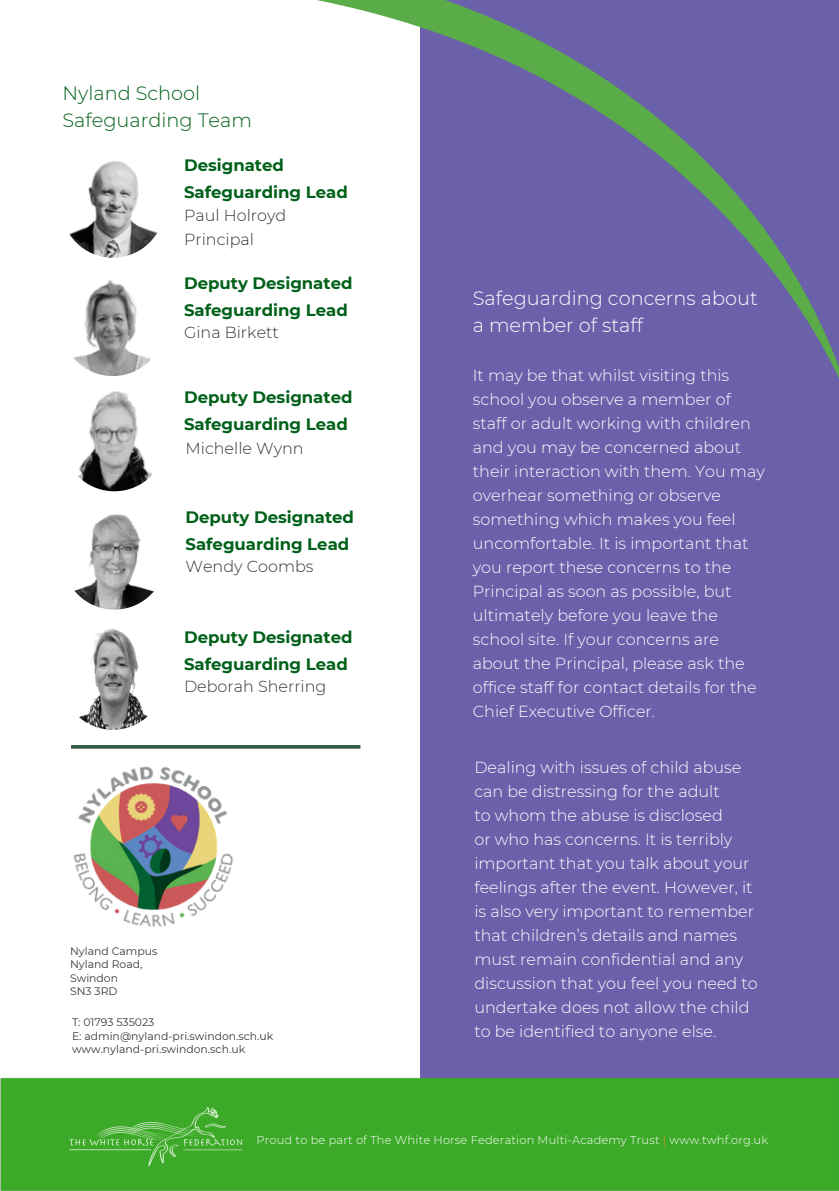
<style>
.page{position:relative;width:839px;height:1191px;background:#fff}
.page>*{position:absolute;margin:0;border:0;box-sizing:border-box;transform-origin:0 0}
.t1{font:300 19.4px/26.6px "Montserrat";color:#fff}
.t2{font:300 19.4px/27px "Montserrat";color:#016019}
.t3{font:700 16.6px/27px "Montserrat";color:#016019}
.t4{font:300 16px/24px "Montserrat";color:#fff}
.t5{font:300 16px/24px "Montserrat";color:#343839}
.t6{font:300 11.4px "Montserrat";letter-spacing:.015em;color:#fff}
.t7{font:10.8px/13.6px "Montserrat";color:#343839}
.s1{color:#f8941d}
</style>
<div class="page">
<svg style="left:71px;top:745px;width:289px;height:4px"></svg>
<div style="left:420px;top:0;width:418px;height:1190px;background:#6b61ab"></div>
<img style="left:61px;top:154px;width:104px;height:104px;border-radius:50%">
<img style="left:61px;top:272px;width:104px;height:104px;border-radius:50%">
<svg style="left:317px;top:0;width:521px;height:376px"></svg>
<div style="left:0;top:1077px;width:838px;height:114px;background:#3caa28"></div>
<img style="left:73px;top:766px;width:160px;height:161px">
<img style="left:63px;top:388px;width:103px;height:103px;border-radius:50%">
<img style="left:63px;top:506px;width:103px;height:104px;border-radius:50%">
<img style="left:61px;top:626px;width:104px;height:104px;border-radius:50%">
<h2 class="t2" style="left:63px;top:79px;width:191px">Nyland School<br>Safeguarding Team</h2>
<h2 class="t3" style="left:184px;top:151px;width:165px">Designated<br>Safeguarding Lead</h2>
<h3 class="t5" style="left:184px;top:203px;width:104px">Paul Holroyd<br>Principal</h3>
<h3 class="t3" style="left:184px;top:270px;width:170px">Deputy Designated<br>Safeguarding Lead</h3>
<h2 class="t5" style="left:184px;top:321px;width:96px">Gina Birkett</h2>
<p class="t3" style="left:184px;top:384px;width:170px">Deputy Designated<br>Safeguarding Lead</p>
<p class="t5" style="left:185px;top:437px;width:120px">Michelle Wynn</p>
<p class="t3" style="left:185px;top:503px;width:170px">Deputy Designated<br>Safeguarding Lead</p>
<h3 class="t5" style="left:185px;top:554px;width:129px">Wendy Coombs</h3>
<p class="t3" style="left:184px;top:623px;width:170px">Deputy Designated<br>Safeguarding Lead</p>
<p class="t5" style="left:184px;top:674px;width:144px">Deborah Sherring</p>
<p class="t7" style="left:70px;top:944px;width:89px">Nyland Campus<br>Nyland Road,<br>Swindon</p>
<h2 class="t7" style="left:70px;top:984px;width:49px">SN3 3RD</h2>
<h3 class="t7" style="left:72px;top:1015px;width:84px">T: 01793 535023</h3>
<p class="t7" style="left:72px;top:1029px;width:203px">E: admin@nyland-pri.swindon.sch.uk www.nyland-pri.swindon.sch.uk</p>
<h3 class="t1" style="left:473px;top:285px;width:286px">Safeguarding concerns about a member of staff</h3>
<p class="t4" style="left:473px;top:364px;width:293px">It may be that whilst visiting this school you observe a member of staff or adult working with children and you may be concerned about their interaction with them. You may overhear something or observe something which makes you feel uncomfortable. It is important that you report these concerns to the Principal as soon as possible, but ultimately before you leave the school site. If your concerns are about the Principal, please ask the office staff for contact details for the Chief Executive Officer.</p>
<p class="t4" style="left:474px;top:755px;width:285px">Dealing with issues of child abuse can be distressing for the adult<br>to whom the abuse is disclosed<br>or who has concerns. It is terribly important that you talk about your feelings after the event. However, it is also very important to remember that children’s details and names must remain confidential and any discussion that you feel you need to undertake does not allow the child to be identified to anyone else.</p>
<h2 class="t6" style="left:256px;top:1133px;width:513px">Proud to be part of The White Horse Federation Multi-Academy Trust <span class="s1">|</span> www.twhf.org.uk</h2>
</div>
